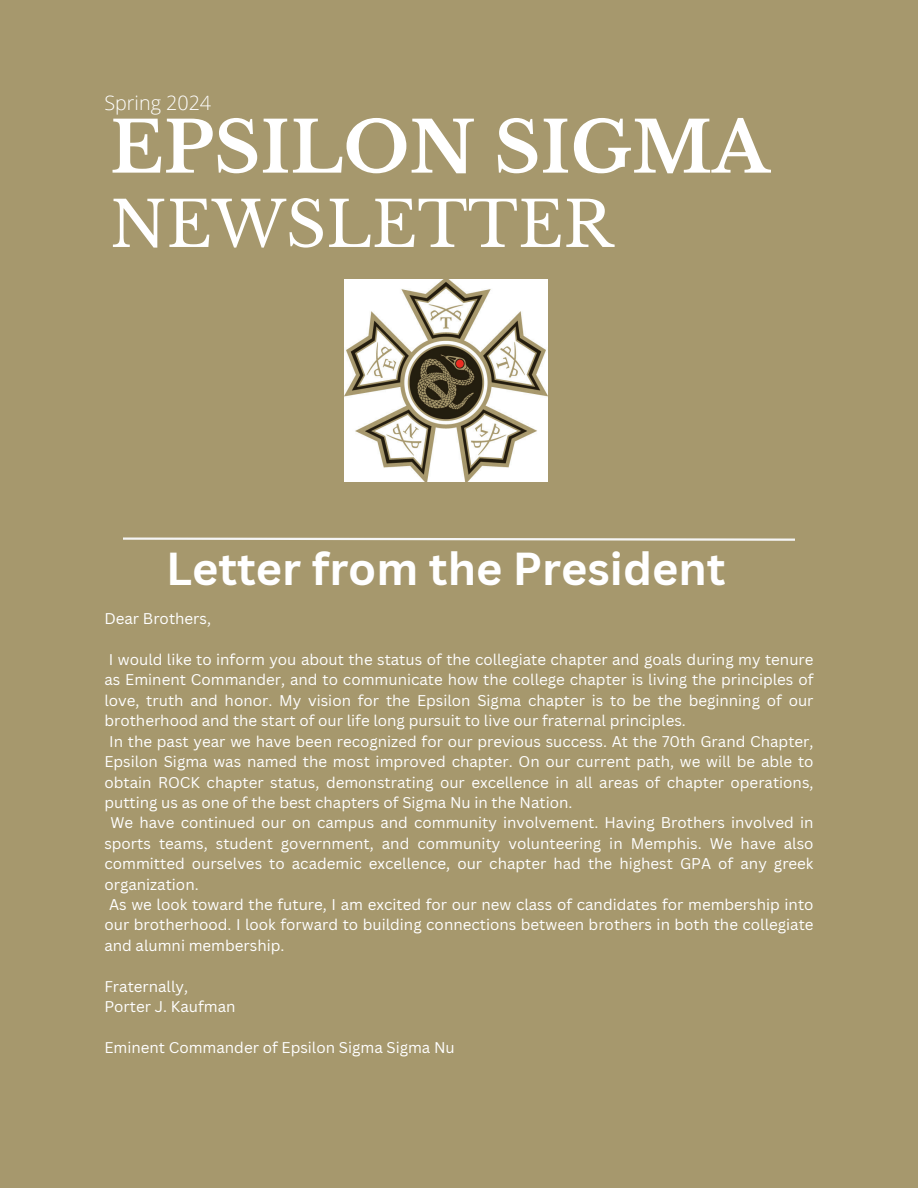
<style>
.page{position:relative;width:918px;height:1188px;background:#a6986d}
.page>*{position:absolute;margin:0;border:0;box-sizing:border-box;transform-origin:0 0}
.t1{font:700 70.05px "Libre Baskerville";color:#fff}
.t2{font:62.7px "Libre Baskerville";color:#fff}
.t3{font:700 45px "Canva Sans";color:#fff}
.t4{font:300 19.8px "Open Sans";color:#fff}
.t5{font:15.15px/20.4px "Canva Sans";color:#fff;text-align:justify}
</style>
<div class="page">
<img style="left:344px;top:280px;width:204px;height:201px">
<svg style="left:123px;top:537px;width:672px;height:4px"></svg>
<h2 class="t4" style="left:104px;top:89px;width:108px">Spring 2024</h2>
<h4 class="t1" style="left:110px;top:105px;width:660px">EPSILON SIGMA</h4>
<h1 class="t2" style="left:110px;top:186px;width:504px">NEWSLETTER</h1>
<h3 class="t3" style="left:166px;top:537px;width:561px">Letter from the President</h3>
<p class="t5" style="left:104px;top:608px;width:108px">Dear Brothers,</p>
<p class="t5" style="left:104px;top:649px;width:711px">I would like to inform you about the status of the collegiate chapter and goals during my tenure as Eminent Commander, and to communicate how the college chapter is living the principles of love, truth and honor. My vision for the Epsilon Sigma chapter is to be the beginning of our brotherhood and the start of our life long pursuit to live our fraternal principles.</p>
<p class="t5" style="left:104px;top:731px;width:711px;text-indent:5px">In the past year we have been recognized for our previous success. At the 70th Grand Chapter, Epsilon Sigma was named the most improved chapter. On our current path, we will be able to obtain ROCK chapter status, demonstrating our excellence in all areas of chapter operations, putting us as one of the best chapters of Sigma Nu in the Nation.</p>
<p class="t5" style="left:104px;top:812px;width:711px;text-indent:6px">We have continued our on campus and community involvement. Having Brothers involved in sports teams, student government, and community volunteering in Memphis. We have also committed ourselves to academic excellence, our chapter had the highest GPA of any greek organization.</p>
<p class="t5" style="left:104px;top:894px;width:711px;text-indent:5px">As we look toward the future, I am excited for our new class of candidates for membership into our brotherhood. I look forward to building connections between brothers in both the collegiate and alumni membership.</p>
<p class="t5" style="left:104px;top:976px;width:85px">Fraternally,</p>
<p class="t5" style="left:104px;top:996px;width:133px">Porter J. Kaufman</p>
<p class="t5" style="left:104px;top:1037px;width:352px">Eminent Commander of Epsilon Sigma Sigma Nu</p>
</div>
